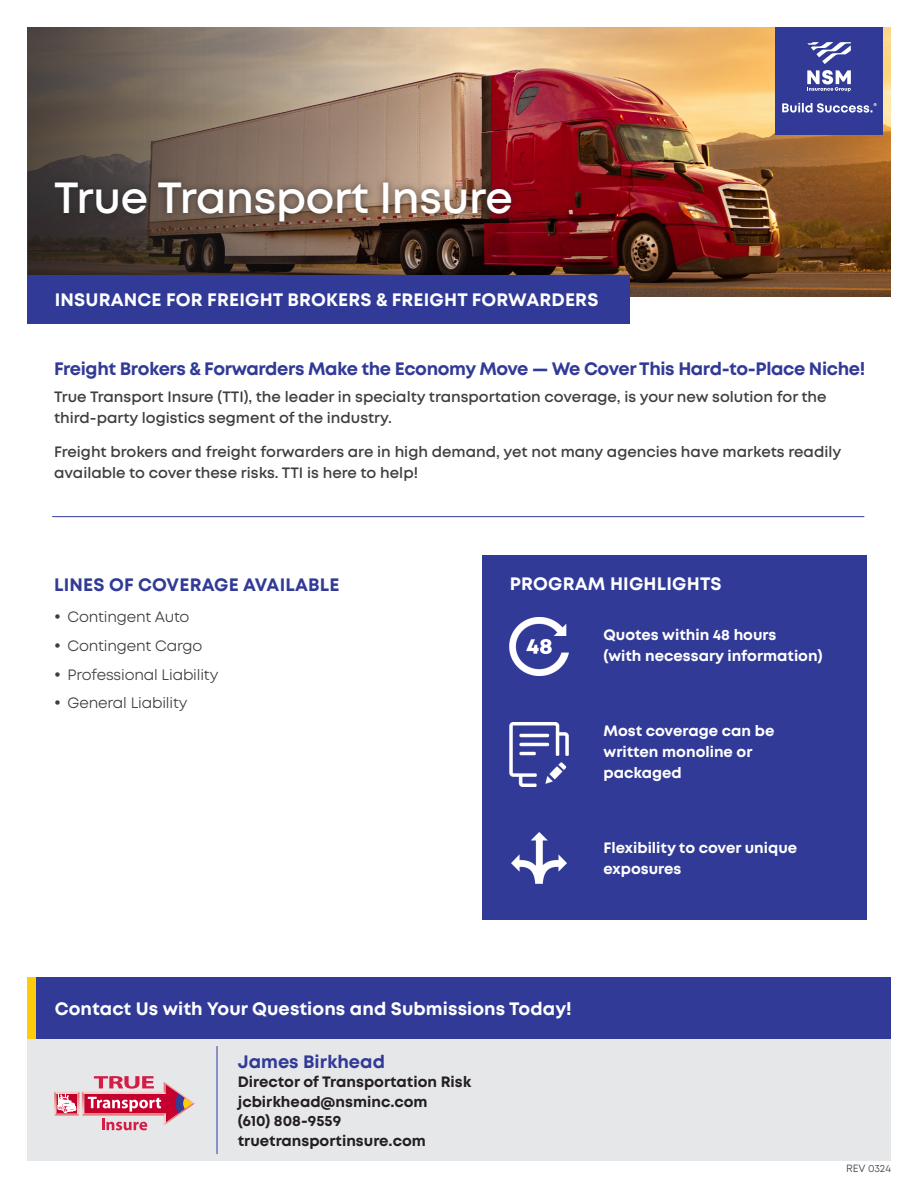
<style>
.page{position:relative;width:918px;height:1188px;background:#fff}
.page>*{position:absolute;margin:0;border:0;box-sizing:border-box;transform-origin:0 0}
.t1{font:600 43.5px "Mont";letter-spacing:-.005em;color:#fff}
.NAME{font:700 18px "Mont";letter-spacing:-.02em;color:#313b97}
.Subhead_-_blue_bar{font:700 18px "Mont";letter-spacing:.01em;color:#fff}
.NAME-2{font:700 18px "Mont";letter-spacing:.005em;color:#fff}
.Subhead_-_blue_bar-2{font:700 18px "Mont";letter-spacing:.01em;color:#313b97}
.NAME-3{font:700 18px "Mont";color:#313b97}
.INTRO{font:600 15px/21px "Mont";color:#3e3e3f}
.INDENT_-_No_bullets{font:700 15px/21px "Mont";color:#fff}
.t2{font:700 15px/19.5px "Mont";color:#231f20}
.t3{font:15px "Mont";letter-spacing:-.01em;color:#3e3e3f}
.t4{font:10.5px "Mont";letter-spacing:-.005em;color:#3e3e3f}
</style>
<div class="page">
<img style="left:27px;top:27px;width:864px;height:269px">
<div style="left:775px;top:27px;width:108px;height:108px;background:#313b97"></div>
<svg style="left:807px;top:70px;width:44px;height:22px"></svg>
<svg style="left:807px;top:42px;width:44px;height:22px"></svg>
<svg style="left:782px;top:103px;width:95px;height:10px"></svg>
<div style="left:27px;top:1039px;width:864px;height:122px;background:#e6e7e9"></div>
<svg style="left:54px;top:1076px;width:141px;height:54px"></svg>
<hr style="left:217px;top:1046px;width:1px;height:108px;background:#313b97">
<div style="left:48px;top:175px;width:471px;height:54px;background:#231f20;opacity:.62"></div>
<div style="left:27px;top:275px;width:603px;height:49px;background:#313b97"></div>
<div style="left:27px;top:977px;width:864px;height:62px;background:#313b97"></div>
<hr style="left:52px;top:516px;width:812px;height:1px;background:#313b97">
<div style="left:27px;top:977px;width:9px;height:62px;background:#feca0a"></div>
<div style="left:482px;top:555px;width:384px;height:365px;background:#313b97"></div>
<img style="left:510px;top:722px;width:58px;height:64px">
<img style="left:511px;top:832px;width:56px;height:52px">
<img style="left:510px;top:617px;width:58px;height:59px">
<h1 class="t1" style="left:54px;top:170px;width:460px">True Transport Insure</h1>
<p class="Subhead_-_blue_bar" style="left:55px;top:288px;width:545px">INSURANCE FOR FREIGHT BROKERS &amp; FREIGHT FORWARDERS</p>
<p class="NAME" style="left:54px;top:357px;width:813px">Freight Brokers &amp; Forwarders Make the Economy Move — We Cover This Hard-to-Place Niche!</p>
<p class="INTRO" style="left:54px;top:386px;width:774px">True Transport Insure (TTI), the leader in specialty transportation coverage, is your new solution for the third-party logistics segment of the industry.</p>
<p class="INTRO" style="left:54px;top:442px;width:789px">Freight brokers and freight forwarders are in high demand, yet not many agencies have markets readily available to cover these risks. TTI is here to help!</p>
<p class="Subhead_-_blue_bar-2" style="left:54px;top:573px;width:287px">LINES OF COVERAGE AVAILABLE</p>
<p class="t3" style="left:68px;top:608px;width:123px">Contingent Auto</p>
<p class="t3" style="left:68px;top:636px;width:136px">Contingent Cargo</p>
<p class="t3" style="left:68px;top:665px;width:152px">Professional Liability</p>
<p class="t3" style="left:68px;top:693px;width:121px">General Liability</p>
<p class="Subhead_-_blue_bar" style="left:510px;top:572px;width:213px">PROGRAM HIGHLIGHTS</p>
<p class="INDENT_-_No_bullets" style="left:604px;top:624px;width:221px">Quotes within 48 hours<br>(with necessary information)</p>
<p class="INDENT_-_No_bullets" style="left:604px;top:720px;width:172px">Most coverage can be written monoline or packaged</p>
<p class="INDENT_-_No_bullets" style="left:604px;top:837px;width:195px">Flexibility to cover unique exposures</p>
<p class="NAME-2" style="left:55px;top:997px;width:519px">Contact Us with Your Questions and Submissions Today!</p>
<p class="NAME-3" style="left:238px;top:1050px;width:149px">James Birkhead</p>
<p class="t2" style="left:238px;top:1072px;width:235px">Director of Transportation Risk jcbirkhead@nsminc.com<br>(610) 808-9559 truetransportinsure.com</p>
<p class="t4" style="left:846px;top:1161px;width:46px">REV 0324</p>
</div>
